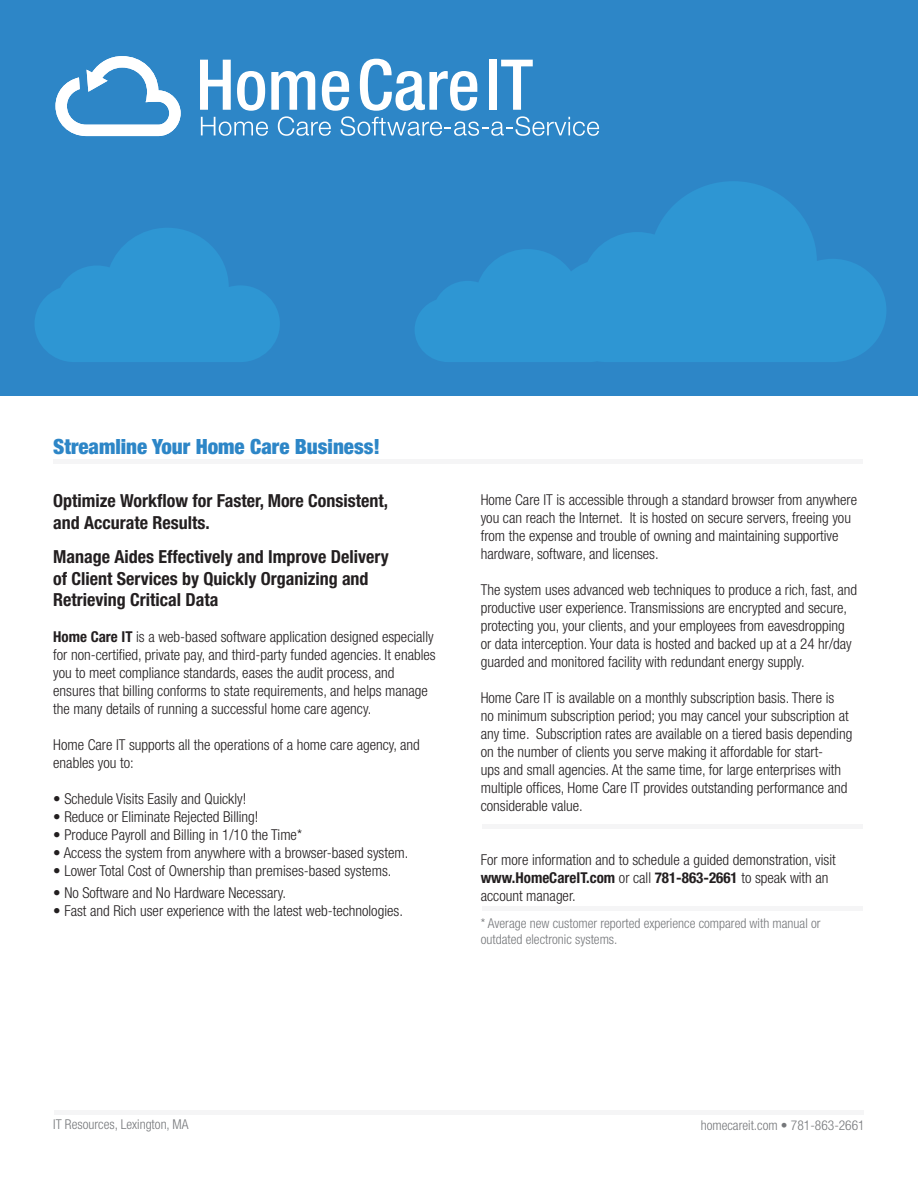
<style>
.page{position:relative;width:918px;height:1188px;background:#fff}
.page>*{position:absolute;margin:0;border:0;box-sizing:border-box;transform-origin:0 0}
.t1{font:900 condensed 21px "Helvetica Neue LT Std";color:#2d86c7}
.t2{font:700 condensed 18px "Helvetica Neue LT Std";color:#231f20}
.t3{font:300 condensed 15px/18px "Helvetica Neue LT Std";color:#231f20}
.t4{font:300 condensed 13.5px/16.2px "Helvetica Neue LT Std";color:#76787b}
.s1{font-weight:700}
</style>
<div class="page">
<div style="left:0;top:0;width:918px;height:396px;background:#2d86c7"></div>
<div style="left:54px;top:1110px;width:809px;height:5px;background:#f5f5f6"></div>
<hr style="left:53px;top:460px;width:809px;height:4px;background:#f5f5f6">
<svg style="left:200px;top:59px;width:399px;height:77px"></svg>
<svg style="left:55px;top:56px;width:126px;height:80px"></svg>
<div style="left:482px;top:824px;width:380px;height:5px;background:#f5f5f6"></div>
<hr style="left:482px;top:906px;width:380px;height:4px;background:#f5f5f6">
<svg style="left:415px;top:181px;width:471px;height:181px;fill:#2e96d3"></svg>
<svg style="left:35px;top:228px;width:245px;height:134px"></svg>
<p class="t1" style="left:53px;top:433px;width:328px">Streamline Your Home Care Business!</p>
<p class="t2" style="left:53px;top:490px;width:336px">Optimize Workflow for Faster, More Consistent,</p>
<p class="t2" style="left:53px;top:512px;width:158px">and Accurate Results.</p>
<p class="t2" style="left:53px;top:546px;width:337px">Manage Aides Effectively and Improve Delivery</p>
<p class="t2" style="left:53px;top:568px;width:317px">of Client Services by Quickly Organizing and</p>
<p class="t2" style="left:53px;top:589px;width:167px">Retrieving Critical Data</p>
<p class="t3" style="left:53px;top:628px;width:384px"><span class="s1">Home Care IT</span> is a web-based software application designed especially for non-certified, private pay, and third-party funded agencies. It enables you to meet compliance standards, eases the audit process, and ensures that billing conforms to state requirements, and helps manage the many details of running a successful home care agency.</p>
<p class="t3" style="left:53px;top:736px;width:368px">Home Care IT supports all the operations of a home care agency, and enables you to:</p>
<p class="t3" style="left:53px;top:790px;width:195px">• Schedule Visits Easily and Quickly!</p>
<p class="t3" style="left:53px;top:808px;width:207px">• Reduce or Eliminate Rejected Billing!</p>
<p class="t3" style="left:53px;top:826px;width:250px">• Produce Payroll and Billing in 1/10 the Time*</p>
<p class="t3" style="left:53px;top:844px;width:357px">• Access the system from anywhere with a browser-based system.</p>
<p class="t3" style="left:53px;top:862px;width:340px">• Lower Total Cost of Ownership than premises-based systems.</p>
<p class="t3" style="left:53px;top:884px;width:234px">• No Software and No Hardware Necessary.</p>
<p class="t3" style="left:53px;top:902px;width:351px">• Fast and Rich user experience with the latest web-technologies.</p>
<p class="t3" style="left:481px;top:491px;width:378px">Home Care IT is accessible through a standard browser from anywhere you can reach the Internet. It is hosted on secure servers, freeing you from the expense and trouble of owning and maintaining supportive hardware, software, and licenses.</p>
<p class="t3" style="left:481px;top:581px;width:378px">The system uses advanced web techniques to produce a rich, fast, and productive user experience. Transmissions are encrypted and secure, protecting you, your clients, and your employees from eavesdropping or data interception. Your data is hosted and backed up at a 24 hr/day guarded and monitored facility with redundant energy supply.</p>
<p class="t3" style="left:481px;top:689px;width:373px">Home Care IT is available on a monthly subscription basis. There is<br>no minimum subscription period; you may cancel your subscription at any time. Subscription rates are available on a tiered basis depending on the number of clients you serve making it affordable for start-<br>ups and small agencies. At the same time, for large enterprises with multiple offices, Home Care IT provides outstanding performance and considerable value.</p>
<p class="t3" style="left:481px;top:851px;width:357px">For more information and to schedule a guided demonstration, visit <span class="s1">www.HomeCareIT.com</span> or call <span class="s1">781-863-2661</span> to speak with an account manager.</p>
<p class="t4" style="left:481px;top:915px;width:341px">* Average new customer reported experience compared with manual or outdated electronic systems.</p>
<p class="t4" style="left:53px;top:1116px;width:137px">IT Resources, Lexington, MA</p>
<p class="t4" style="left:701px;top:1117px;width:166px">homecareit.com • 781-863-2661</p>
</div>
